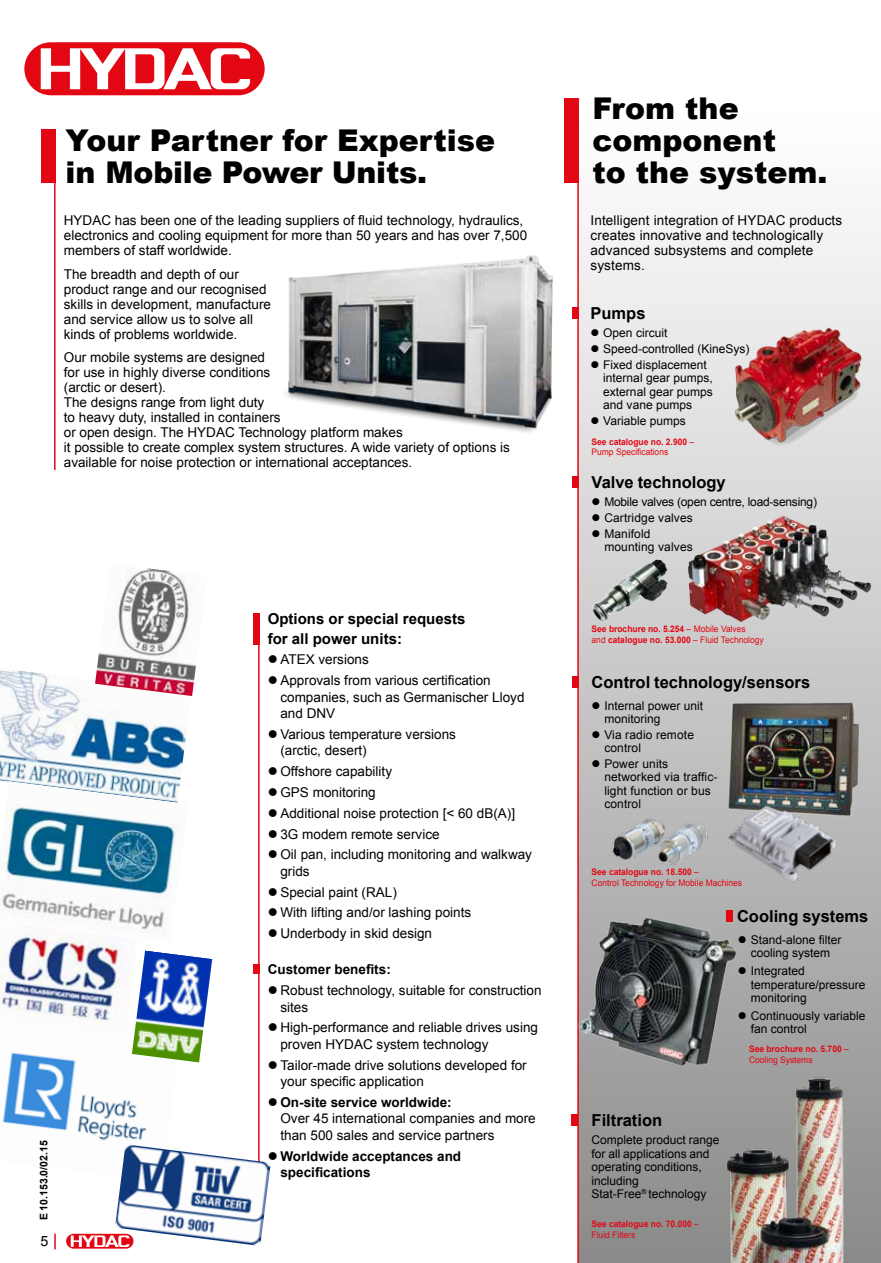
<style>
.page{position:relative;width:881px;height:1263px;background:#fff}
.page>*{position:absolute;margin:0;border:0;box-sizing:border-box;transform-origin:0 0}
.t1{font:900 30px/31.5px "Arial";color:#000}
.t2{font:700 16.5px "Arial";color:#000}
.t3{font:700 15px/19.5px "Arial";color:#000}
.t4{font:14.25px "Arial";color:#000}
.t5{font:13.5px/15px "Arial";color:#000}
.t6{font:700 13.5px/16.5px "Arial";color:#000}
.t7{font:12px/13.5px "Arial";color:#000}
.t8{font:12px/15.6px "Arial";letter-spacing:-.02em;color:#000}
.t9{font:700 10.5px "Arial";color:#000}
.t10{font:700 9px/10.5px "Arial";color:#e30613;scale:.94 1}
.t11{font:9px/10.5px "Arial";color:#e30613;scale:.94 1}
.s1{font-weight:400}
.s2{font-weight:700}
</style>
<div class="page">
<img style="left:0;top:670px;width:187px;height:111px">
<img style="left:2px;top:1052px;width:145px;height:89px">
<div style="left:578px;top:0;width:302px;height:1263px;background:linear-gradient(to bottom,#fff,#8d8d8c)"></div>
<img style="left:880px;top:225px;width:1px;height:1038px">
<div style="left:572px;top:307px;width:6px;height:12px;background:#e30613"></div>
<div style="left:572px;top:477px;width:6px;height:11px;background:#e30613"></div>
<div style="left:572px;top:676px;width:6px;height:12px;background:#e30613"></div>
<div style="left:253px;top:613px;width:6px;height:31px;background:#e30613"></div>
<div style="left:253px;top:964px;width:6px;height:10px;background:#e30613"></div>
<div style="left:66px;top:1233px;width:68px;height:16px;border:1px solid #fff;border-radius:7px"></div>
<svg style="left:66px;top:1234px;width:67px;height:14px"></svg>
<svg style="left:71px;top:1235px;width:58px;height:12px"></svg>
<svg style="left:54px;top:1234px;width:2px;height:15px"></svg>
<hr style="left:54px;top:130px;width:2px;height:340px;background:#e30613">
<hr style="left:258px;top:613px;width:1px;height:569px;background:#e30613">
<hr style="left:577px;top:98px;width:1px;height:1165px;background:#e30613">
<img style="left:132px;top:950px;width:80px;height:112px">
<img style="left:95px;top:568px;width:101px;height:128px">
<img style="left:0;top:942px;width:138px;height:93px">
<img style="left:1px;top:781px;width:183px;height:161px">
<img style="left:115px;top:1144px;width:156px;height:102px">
<img style="left:721px;top:1069px;width:136px;height:194px">
<img style="left:577px;top:898px;width:172px;height:208px">
<img style="left:723px;top:317px;width:149px;height:142px">
<img style="left:677px;top:512px;width:200px;height:140px">
<img style="left:713px;top:685px;width:157px;height:148px">
<img style="left:606px;top:810px;width:107px;height:61px">
<img style="left:587px;top:551px;width:82px;height:75px">
<img style="left:717px;top:781px;width:131px;height:120px">
<div style="left:725px;top:910px;width:7px;height:11px;background:#e30613"></div>
<div style="left:571px;top:1115px;width:6px;height:11px;background:#e30613"></div>
<div style="left:563px;top:98px;width:15px;height:84px;background:#e30613"></div>
<div style="left:41px;top:130px;width:15px;height:53px;background:#e30613"></div>
<svg style="left:24px;top:42px;width:241px;height:54px"></svg>
<img style="left:285px;top:255px;width:268px;height:178px">
<svg style="left:269px;top:1152px;width:2px;height:8px"></svg>
<svg style="left:591px;top:329px;width:7px;height:8px"></svg>
<svg style="left:591px;top:345px;width:7px;height:7px"></svg>
<svg style="left:591px;top:361px;width:7px;height:7px"></svg>
<svg style="left:591px;top:417px;width:7px;height:7px"></svg>
<svg style="left:592px;top:498px;width:7px;height:7px"></svg>
<svg style="left:592px;top:514px;width:7px;height:7px"></svg>
<svg style="left:592px;top:530px;width:7px;height:7px"></svg>
<svg style="left:592px;top:702px;width:7px;height:7px"></svg>
<svg style="left:592px;top:731px;width:7px;height:7px"></svg>
<svg style="left:592px;top:760px;width:7px;height:7px"></svg>
<svg style="left:738px;top:936px;width:7px;height:7px"></svg>
<svg style="left:738px;top:967px;width:7px;height:7px"></svg>
<svg style="left:738px;top:1012px;width:7px;height:7px"></svg>
<h1 class="t1" style="left:65px;top:124px;width:431px">Your Partner for Expertise in Mobile Power Units.</h1>
<p class="t5" style="left:64px;top:213px;width:464px">HYDAC has been one of the leading suppliers of fluid technology, hydraulics, electronics and cooling equipment for more than 50 years and has over 7,500 members of staff worldwide.</p>
<p class="t5" style="left:64px;top:267px;width:209px">The breadth and depth of our product range and our recognised skills in development, manufacture and service allow us to solve all kinds of problems worldwide.</p>
<p class="t5" style="left:64px;top:350px;width:447px">Our mobile systems are designed<br>for use in highly diverse conditions<br>(arctic or desert).<br>The designs range from light duty<br>to heavy duty, installed in containers<br>or open design. The HYDAC Technology platform makes<br>it possible to create complex system structures. A wide variety of options is available for noise protection or international acceptances.</p>
<p class="t9" style="left:37px;top:1220px;width:81px;rotate:-90deg">E 10.153.0/02.15</p>
<p class="t4" style="left:41px;top:1231px;width:9px">5</p>
<p class="t3" style="left:267px;top:609px;width:199px">Options or special requests for all power units:</p>
<p class="t5" style="left:280px;top:649px;width:212px;line-height:20.9px">ATEX versions<br>Approvals from various certification</p>
<p class="t5" style="left:280px;top:689px;width:245px;line-height:16.5px">companies, such as Germanischer Lloyd and DNV</p>
<p class="t5" style="left:280px;top:726px;width:177px;line-height:16.5px">Various temperature versions (arctic, desert)</p>
<p class="t5" style="left:280px;top:761px;width:253px;line-height:20.9px">Offshore capability<br>GPS monitoring<br>Additional noise protection [&lt; 60 dB(A)]<br>3G modem remote service<br>Oil pan, including monitoring and walkway</p>
<p class="t5" style="left:280px;top:861px;width:192px;line-height:20.9px">grids<br>Special paint (RAL)<br>With lifting and/or lashing points<br>Underbody in skid design</p>
<p class="t6" style="left:267px;top:962px;width:125px">Customer benefits:</p>
<p class="t5" style="left:280px;top:982px;width:262px;line-height:16.5px">Robust technology, suitable for construction sites</p>
<p class="t5" style="left:280px;top:1019px;width:259px;line-height:16.5px">High-performance and reliable drives using proven HYDAC system technology</p>
<p class="t5" style="left:280px;top:1057px;width:248px;line-height:16.5px">Tailor-made drive solutions developed for your specific application</p>
<p class="t6" style="left:280px;top:1094px;width:173px">On-site service worldwide:</p>
<p class="t5" style="left:280px;top:1110px;width:257px;line-height:16.5px">Over 45 international companies and more than 500 sales and service partners</p>
<p class="t6" style="left:280px;top:1148px;width:182px">Worldwide acceptances and specifications</p>
<h1 class="t1" style="left:592px;top:92px;width:236px">From the component<br>to the system.</h1>
<p class="t5" style="left:590px;top:213px;width:253px">Intelligent integration of HYDAC products creates innovative and technologically advanced subsystems and complete systems.</p>
<p class="t2" style="left:590px;top:303px;width:57px">Pumps</p>
<p class="t7" style="left:603px;top:326px;width:148px;line-height:15.6px">Open circuit<br>Speed-controlled (KineSys)<br>Fixed displacement</p>
<p class="t7" style="left:603px;top:371px;width:111px;text-align:justify">internal gear pumps, external gear pumps and vane pumps</p>
<p class="t7" style="left:603px;top:414px;width:84px">Variable pumps</p>
<p class="t10" style="left:591px;top:436px;width:111px">See catalogue no. 2.900 <span class="s1">–<br>Pump Specifications</span></p>
<p class="t2" style="left:591px;top:471px;width:136px">Valve technology</p>
<p class="t8" style="left:604px;top:494px;width:214px">Mobile valves (open centre, load-sensing)<br>Cartridge valves<br>Manifold</p>
<p class="t7" style="left:604px;top:540px;width:90px">mounting valves</p>
<p class="t10" style="left:591px;top:624px;width:184px">See brochure no. 5.254 <span class="s1">– Mobile Valves<br>and</span> catalogue no. 53.000 <span class="s1">– Fluid Technology</span></p>
<p class="t2" style="left:591px;top:671px;width:220px">Control technology/sensors</p>
<p class="t7" style="left:604px;top:699px;width:100px">Internal power unit monitoring</p>
<p class="t7" style="left:604px;top:728px;width:91px">Via radio remote control</p>
<p class="t7" style="left:604px;top:757px;width:115px">Power units networked via traffic&shy;light function or bus control</p>
<p class="t11" style="left:591px;top:867px;width:161px"><span class="s2">See catalogue no. 18.500</span> –<br>Control Technology for Mobile Machines</p>
<p class="t2" style="left:736px;top:905px;width:133px">Cooling systems</p>
<p class="t7" style="left:750px;top:933px;width:92px">Stand-alone filter cooling system</p>
<p class="t7" style="left:750px;top:964px;width:116px">Integrated temperature/pressure monitoring</p>
<p class="t7" style="left:750px;top:1009px;width:116px">Continuously variable fan control</p>
<p class="t2" style="left:591px;top:1109px;width:72px">Filtration</p>
<p class="t7" style="left:591px;top:1133px;width:129px">Complete product range for all applications and operating conditions, including<br>Stat-Free<sup>®</sup> technology</p>
<p class="t10" style="left:591px;top:1219px;width:116px">See catalogue no. 70.000 <span class="s1">–<br>Fluid Filters</span></p>
<p class="t10" style="left:748px;top:1044px;width:108px">See brochure no. 5.700 <span class="s1">–<br>Cooling Systems</span></p>
</div>
